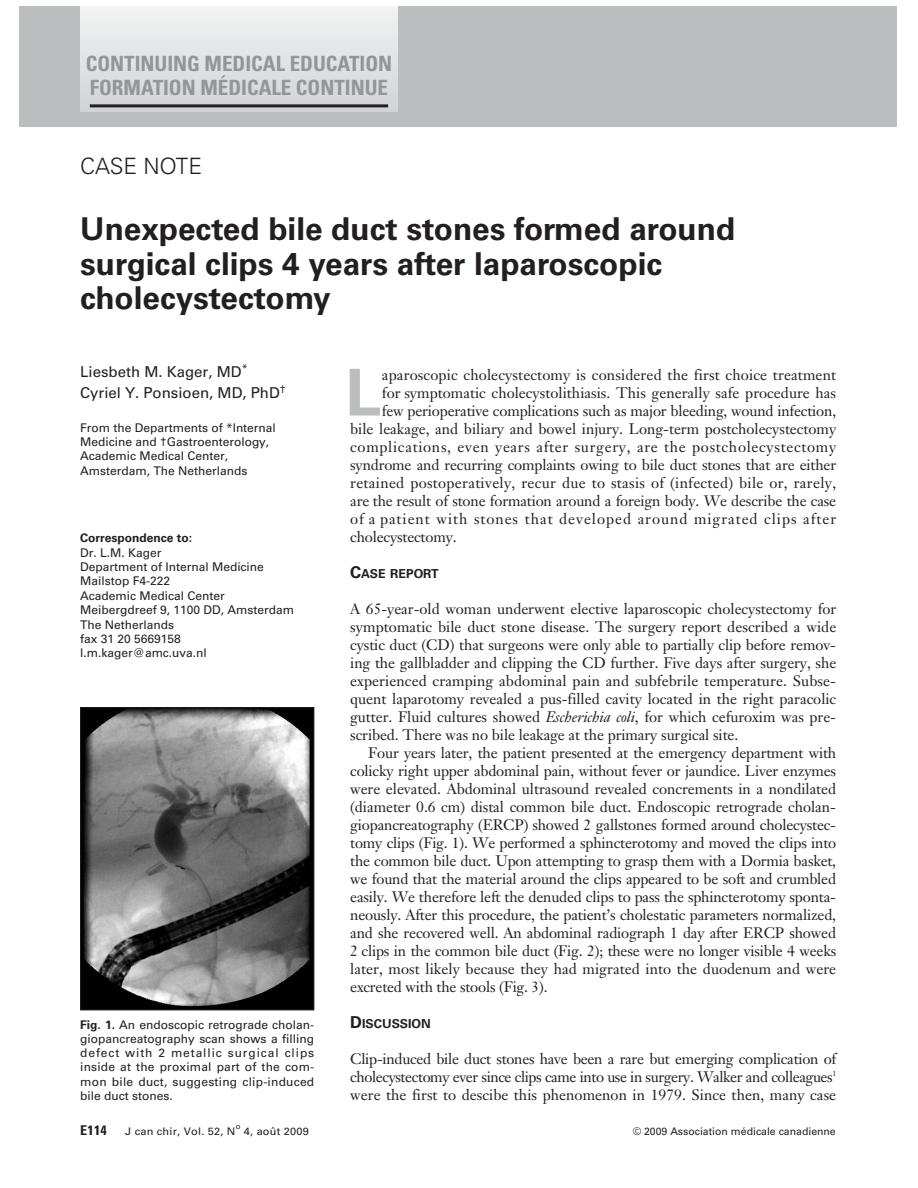
<style>
.page{position:relative;width:918px;height:1188px;background:#fff}
.page>*{position:absolute;margin:0;border:0;box-sizing:border-box;transform-origin:0 0}
.t1{font:700 64.65px "Univers";color:#bbbdbf}
.t2{font:700 31.5px/34.5px "Univers";color:#231f20}
.t3{font:300 22.5px "Univers";color:#231f20}
.t4{font:700 condensed 21px/24px "Univers";color:#939598}
.t5{font:15px/18px "Janson Text";color:#231f20;text-align:justify}
.t6{font:15px "Janson Text";letter-spacing:.02em;color:#231f20}
.t7{font:15px "Janson Text";letter-spacing:.045em;color:#231f20}
.t8{font:15px "Janson Text";letter-spacing:.065em;color:#231f20}
.t9{font:15px/21px "Univers";color:#231f20}
.t10{font:700 condensed 13.5px "Univers";color:#231f20;scale:1.05 1}
.t11{font:700 12.3px "Univers";color:#231f20}
.t12{font:12px/14.4px "Univers";color:#231f20}
.t13{font:700 12px "Univers";color:#231f20}
.t14{font:10.5px "Univers";color:#231f20}
.t15{font:10.5px "Univers";color:#231f20;scale:1.05 1}
.t16{font:7.5px "Univers";color:#231f20;scale:1.05 1}
.s1{font-weight:700}
.s2{font-size:16.5px}
.s3{font-style:italic}
</style>
<div class="page">
<div style="left:20px;top:6px;width:877px;height:120px;background:#bbbdbf"></div>
<div style="left:80px;top:6px;width:318px;height:106px;background:linear-gradient(to bottom,#f2f3f3,#d2d3d5)"></div>
<hr style="left:90px;top:104px;width:298px;height:3px;background:#231f20">
<img style="left:82px;top:709px;width:230px;height:299px">
<div style="left:80px;top:707px;width:234px;height:303px;border:1px solid #231f20"></div>
<h3 class="t4" style="left:86px;top:54px;width:308px">CONTINUING MEDICAL EDUCATION<br>FORMATION MÉDICALE CONTINUE</h3>
<h3 class="t3" style="left:80px;top:158px;width:123px">CASE NOTE</h3>
<h2 class="t2" style="left:80px;top:215px;width:657px">Unexpected bile duct stones formed around surgical clips 4 years after laparoscopic cholecystectomy</h2>
<p class="t9" style="left:80px;top:362px;width:207px">Liesbeth M. Kager, MD<sup>*<br></sup>Cyriel Y. Ponsioen, MD, PhD<sup>†</sup></p>
<p class="t12" style="left:80px;top:421px;width:197px">From the Departments of *Internal<br>Medicine and †Gastroenterology,<br>Academic Medical Center,<br>Amsterdam, The Netherlands</p>
<p class="t13" style="left:80px;top:533px;width:113px">Correspondence to:</p>
<p class="t12" style="left:80px;top:546px;width:215px">Dr. L.M. Kager<br>Department of Internal Medicine<br>Mailstop F4-222<br>Academic Medical Center<br>Meibergdreef 9, 1100 DD, Amsterdam<br>The Netherlands<br>fax 31 20 5669158 l.m.kager@amc.uva.nl</p>
<p class="t12" style="left:80px;top:1018px;width:236px;text-align:justify"><span class="s1">Fig. 1.</span> An endoscopic retrograde cholan&shy;giopancreatography scan shows a filling defect with 2 metallic surgical clips inside at the proximal part of the com&shy;mon bile duct, suggesting clip-induced bile duct stones.</p>
<h1 class="t1" style="left:345px;top:369px;width:37px">L</h1>
<p class="t5" style="left:382px;top:367px;width:456px">aparoscopic cholecystectomy is considered the first choice treatment</p>
<p class="t5" style="left:382px;top:385px;width:456px">for symptomatic cholecystolithiasis. This generally safe procedure has</p>
<p class="t5" style="left:382px;top:403px;width:456px">few perioperative complications such as major bleeding, wound infection,</p>
<p class="t5" style="left:350px;top:421px;width:488px">bile leakage, and biliary and bowel injury. Long-term postcholecystectomy</p>
<p class="t7" style="left:350px;top:440px;width:487px">complications, even years after surgery, are the postcholecystectomy</p>
<p class="t5" style="left:350px;top:457px;width:487px">syndrome and recurring complaints owing to bile duct stones that are ei ther</p>
<p class="t6" style="left:350px;top:476px;width:488px">retained postoperatively, recur due to stasis of (infected) bile or, rarely,</p>
<p class="t5" style="left:350px;top:493px;width:488px">are the result of stone formation around a foreign body. We describe the case</p>
<p class="t8" style="left:350px;top:512px;width:487px">of a patient with stones that developed around migrated clips after</p>
<p class="t5" style="left:350px;top:529px;width:108px">cholecystectomy.</p>
<p class="t11" style="left:350px;top:569px;width:90px"><span class="s2">C</span>ASE REPORT</p>
<p class="t5" style="left:350px;top:601px;width:488px">A 65-year-old woman underwent elective laparoscopic cholecystectomy for symptomatic bile duct stone disease. The surgery report described a wide cystic duct (CD) that surgeons were only able to partially clip before remov&shy;ing the gallbladder and clipping the CD further. Five days after surgery, she experienced cramping abdominal pain and subfebrile temperature. Subse&shy;quent laparotomy revealed a pus-filled cavity located in the right paracolic gutter. Fluid cultures showed <span class="s3">Escherichia coli</span>, for which cefuroxim was pre&shy;scribed. There was no bile leakage at the primary surgical site.</p>
<p class="t5" style="left:350px;top:745px;width:488px;text-indent:18px">Four years later, the patient presented at the emergency department with colicky right upper abdominal pain, without fever or jaundice. Liver enzymes were elevated. Abdominal ultrasound revealed concrements in a nondilated (diameter 0.6 cm) distal common bile duct. Endoscopic retrograde cholan&shy;giopancreatography (ERCP) showed 2 gallstones formed around cholecystec&shy;tomy clips (Fig. 1). We performed a sphincterotomy and moved the clips into the common bile duct. Upon attempting to grasp them with a Dormia basket, we found that the material around the clips appeared to be soft and crumbled easily. We therefore left the denuded clips to pass the sphincterotomy sponta&shy;neously. After this procedure, the patient’s cholestatic parameters normalized, and she recovered well. An abdominal radiograph 1 day after ERCP showed 2 clips in the common bile duct (Fig. 2); these were no longer visible 4 weeks later, most likely because they had migrated into the duodenum and were excreted with the stools (Fig. 3).</p>
<p class="t11" style="left:350px;top:1019px;width:82px"><span class="s2">D</span>ISCUSSION</p>
<p class="t5" style="left:350px;top:1051px;width:488px">Clip-induced bile duct stones have been a rare but emerging complication of cholecystectomy ever since clips came into use in surgery. Walker and colleagues<sup>1 </sup>were the first to descibe this phenomenon in 1979. Since then, many case</p>
<p class="t10" style="left:80px;top:1125px;width:27px">E114</p>
<p class="t15" style="left:125px;top:1127px;width:107px">J can chir, Vol. 52, N</p>
<p class="t16" style="left:236px;top:1124px;width:6px">o</p>
<p class="t15" style="left:244px;top:1127px;width:63px">4, août 2009</p>
<p class="t14" style="left:633px;top:1127px;width:204px">© 2009 Association médicale canadienne</p>
</div>
